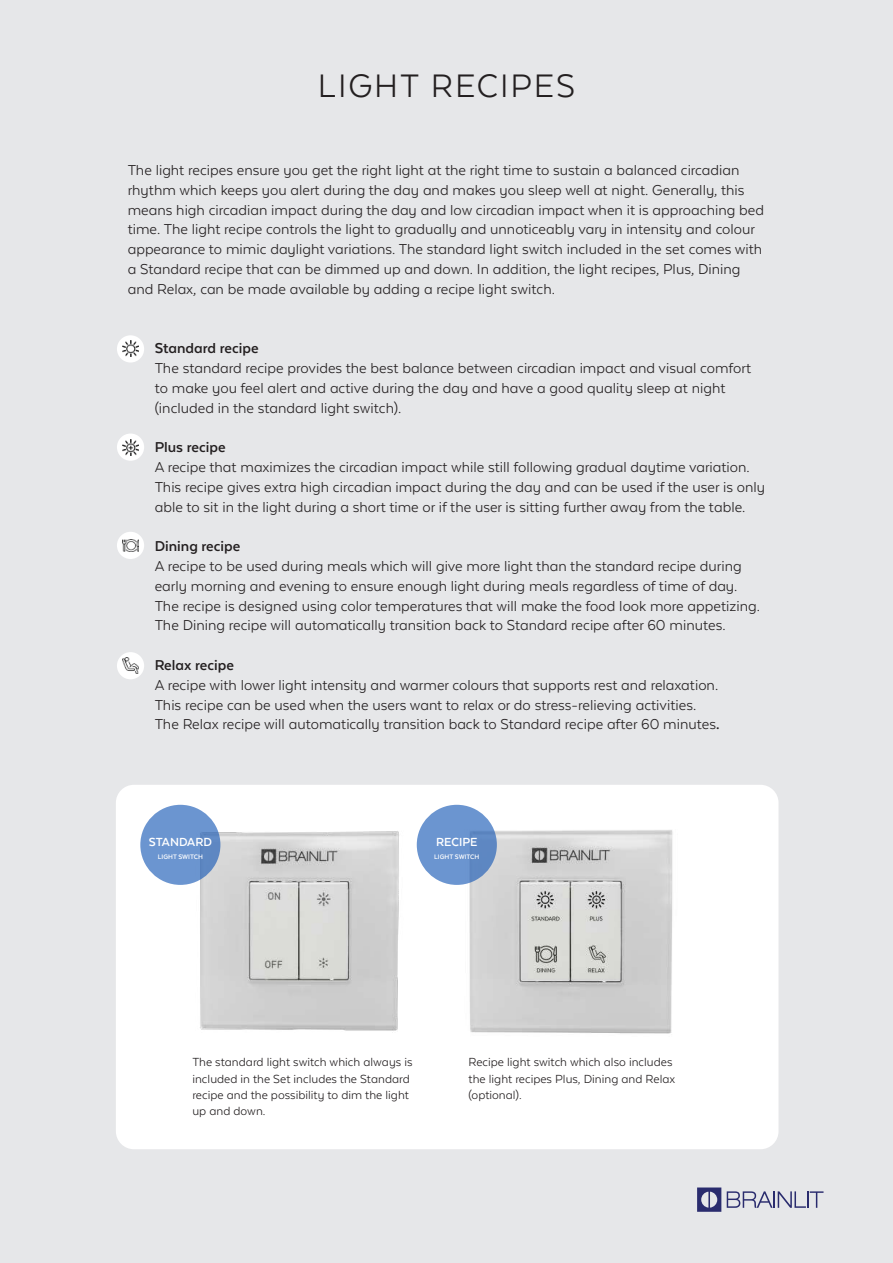
<style>
.page{position:relative;width:893px;height:1263px;background:#e6e7e9}
.page>*{position:absolute;margin:0;border:0;box-sizing:border-box;transform-origin:0 0}
.t1{font:37.5px "Texta Alt";letter-spacing:.05em;color:#231f20}
.t2{font:16.5px/19.8px "Texta Alt W00";color:#231f20}
.t3{font:700 16.5px "Texta Alt";color:#231f20}
.t4{font:13.5px/16.2px "Texta Alt W00";color:#231f20}
.t5{font:700 13.5px "Texta Alt";color:#fff}
.t6{font:700 7.5px "Texta Alt";color:#fff}
.s1{font-family:"Texta Alt";font-weight:700}
</style>
<div class="page">
<div style="left:116px;top:785px;width:662px;height:364px;background:#fff;border-radius:18px"></div>
<svg style="left:727px;top:1191px;width:96px;height:17px"></svg>
<svg style="left:697px;top:1187px;width:24px;height:25px"></svg>
<img style="left:186px;top:821px;width:231px;height:210px">
<div style="left:117px;top:532px;width:27px;height:27px;background:#fff;border-radius:50%"></div>
<img style="left:123px;top:539px;width:15px;height:12px">
<div style="left:117px;top:433px;width:27px;height:28px;background:#fff;border-radius:50%"></div>
<img style="left:123px;top:439px;width:15px;height:16px">
<div style="left:117px;top:335px;width:27px;height:27px;background:#fff;border-radius:50%"></div>
<img style="left:123px;top:341px;width:15px;height:16px">
<div style="left:117px;top:652px;width:27px;height:27px;background:#fff;border-radius:50%"></div>
<img style="left:123px;top:658px;width:15px;height:15px">
<div style="left:140px;top:805px;width:80px;height:80px;background:linear-gradient(to right,#729bd5,#618bc7);border-radius:50%"></div>
<img style="left:449px;top:806px;width:224px;height:228px">
<div style="left:417px;top:805px;width:80px;height:80px;background:linear-gradient(to right,#6f99d4,#628bc5);border-radius:50%"></div>
<h1 class="t1" style="left:318px;top:67px;width:259px">LIGHT RECIPES</h1>
<p class="t2" style="left:128px;top:160px;width:638px">The light recipes ensure you get the right light at the right time to sustain a balanced circadian rhythm which keeps you alert during the day and makes you sleep well at night. Generally, this means high circadian impact during the day and low circadian impact when it is approaching bed time. The light recipe controls the light to gradually and unnoticeably vary in intensity and colour appearance to mimic daylight variations. The standard light switch included in the set comes with a Standard recipe that can be dimmed up and down. In addition, the light recipes, Plus, Dining and Relax, can be made available by adding a recipe light switch.</p>
<p class="t3" style="left:128px;top:340px;width:132px">• Standard recipe</p>
<p class="t2" style="left:155px;top:358px;width:598px">The standard recipe provides the best balance between circadian impact and visual comfort to make you feel alert and active during the day and have a good quality sleep at night (included in the standard light switch).</p>
<p class="t3" style="left:128px;top:439px;width:99px">• Plus recipe</p>
<p class="t2" style="left:155px;top:457px;width:612px">A recipe that maximizes the circadian impact while still following gradual daytime variation.<br>This recipe gives extra high circadian impact during the day and can be used if the user is only able to sit in the light during a short time or if the user is sitting further away from the table.</p>
<p class="t3" style="left:128px;top:538px;width:114px">• Dining recipe</p>
<p class="t2" style="left:155px;top:556px;width:607px">A recipe to be used during meals which will give more light than the standard recipe during early morning and evening to ensure enough light during meals regardless of time of day.<br>The recipe is designed using color temperatures that will make the food look more appetizing.<br>The Dining recipe will automatically transition back to Standard recipe after 60 minutes.</p>
<p class="t3" style="left:128px;top:657px;width:108px">• Relax recipe</p>
<p class="t2" style="left:155px;top:675px;width:566px">A recipe with lower light intensity and warmer colours that supports rest and relaxation.<br>This recipe can be used when the users want to relax or do stress-relieving activities.<br>The Relax recipe will automatically transition back to Standard recipe after 60 minutes<span class="s1">.</span></p>
<p class="t5" style="left:149px;top:835px;width:65px">STANDARD</p>
<p class="t5" style="left:436px;top:835px;width:43px">RECIPE</p>
<p class="t6" style="left:158px;top:852px;width:47px">LIGHT SWITCH</p>
<p class="t6" style="left:434px;top:852px;width:47px">LIGHT SWITCH</p>
<p class="t4" style="left:192px;top:1054px;width:222px">The standard light switch which always is included in the Set includes the Standard recipe and the possibility to dim the light up and down.</p>
<p class="t4" style="left:468px;top:1054px;width:208px">Recipe light switch which also includes the light recipes Plus, Dining and Relax (optional).</p>
</div>
